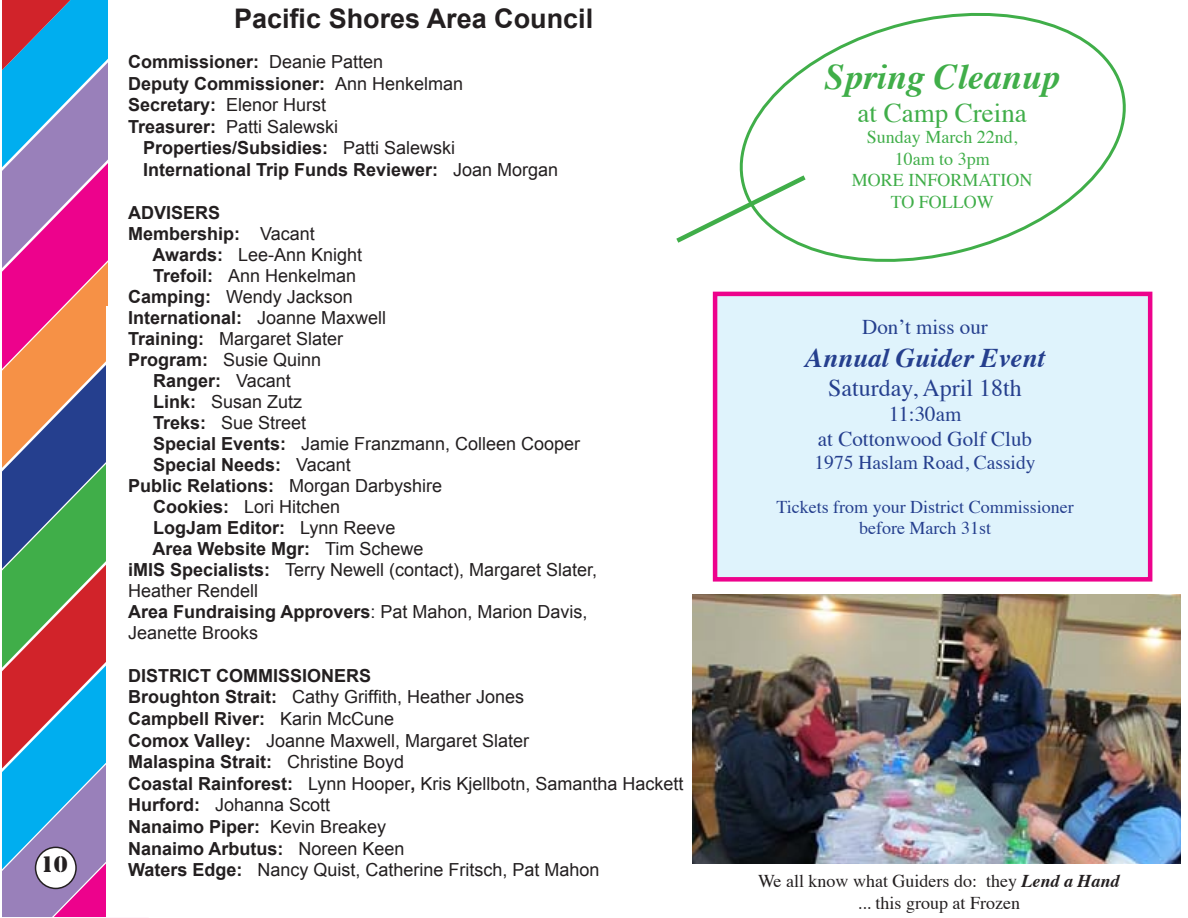
<style>
.page{position:relative;width:1188px;height:918px;background:#fff}
.page>*{position:absolute;margin:0;border:0;box-sizing:border-box;transform-origin:0 0}
.t1{font:italic 700 36px "Times";color:#40ae49}
.t2{font:700 27px "Arial";color:#231f20}
.t3{font:italic 700 27px "Times";color:#253f8e}
.t4{font:27px "Times";color:#40ae49}
.t5{font:24px "Times";color:#253f8e}
.t6{font:21px "Times";color:#253f8e}
.t7{font:21px "Stencil Std";color:#231f20}
.t8{font:19.5px "Times";color:#253f8e}
.t9{font:18px/21px "Arial";color:#231f20}
.t10{font:700 18px/21.6px "Arial";color:#231f20}
.t11{font:18px "Times";color:#231f20}
.t12{font:18px "Times";color:#253f8e}
.t13{font:18px "Times";color:#40ae49}
.s1{font-weight:400}
.s2{font-weight:700}
.s3{font-weight:700;font-style:italic}
</style>
<div class="page">
<svg style="left:739px;top:12px;width:387px;height:250px"></svg>
<div style="left:713px;top:292px;width:439px;height:290px;background:#dff3fc;border:4px solid #ed028c"></div>
<svg style="left:2px;top:571px;width:104px;height:44px;fill:#40ae49"></svg>
<svg style="left:2px;top:371px;width:104px;height:200px"></svg>
<svg style="left:2px;top:871px;width:104px;height:46px;fill:#9980ba"></svg>
<svg style="left:2px;top:615px;width:104px;height:256px"></svg>
<svg style="left:2px;top:169px;width:106px;height:202px"></svg>
<svg style="left:2px;top:0;width:106px;height:169px"></svg>
<div style="left:106px;top:307px;width:49px;height:610px;background:#fff"></div>
<div style="left:36px;top:847px;width:40px;height:41px;background:#fff;border-radius:50%"></div>
<div style="left:35px;top:847px;width:42px;height:42px;border:2px solid #231f20;border-radius:50%"></div>
<img style="left:693px;top:594px;width:487px;height:270px">
<svg style="left:676px;top:171px;width:135px;height:76px"></svg>
<p class="t7" style="left:41px;top:851px;width:28px">10</p>
<p class="t2" style="left:234px;top:1px;width:361px">Pacific Shores Area Council</p>
<p class="t10" style="left:128px;top:51px;width:337px">Commissioner: <span class="s1">Deanie Patten<br></span>Deputy Commissioner: <span class="s1">Ann Henkelman</span></p>
<p class="t9" style="left:128px;top:94px;width:200px"><span class="s2">Secretary:</span> Elenor Hurst</p>
<p class="t9" style="left:128px;top:116px;width:212px"><span class="s2">Treasurer:</span> Patti Salewski</p>
<p class="t10" style="left:143px;top:138px;width:314px">Properties/Subsidies: <span class="s1">Patti Salewski</span></p>
<p class="t10" style="left:143px;top:159px;width:417px">International Trip Funds Reviewer: <span class="s1">Joan Morgan</span></p>
<p class="t10" style="left:128px;top:202px;width:94px">ADVISERS</p>
<p class="t10" style="left:128px;top:223px;width:188px">Membership: <span class="s1">Vacant</span></p>
<p class="t9" style="left:152px;top:244px;width:211px"><span class="s2">Awards:</span> Lee-Ann Knight</p>
<p class="t9" style="left:153px;top:265px;width:205px"><span class="s2">Trefoil:</span> Ann Henkelman</p>
<p class="t9" style="left:128px;top:286px;width:226px"><span class="s2">Camping:</span> Wendy Jackson</p>
<p class="t10" style="left:128px;top:307px;width:260px">International: <span class="s1">Joanne Maxwell</span></p>
<p class="t9" style="left:128px;top:328px;width:217px"><span class="s2">Training:</span> Margaret Slater</p>
<p class="t9" style="left:128px;top:349px;width:195px"><span class="s2">Program:</span> Susie Quinn</p>
<p class="t10" style="left:153px;top:370px;width:139px">Ranger: <span class="s1">Vacant</span></p>
<p class="t9" style="left:153px;top:391px;width:151px"><span class="s2">Link:</span> Susan Zutz</p>
<p class="t9" style="left:153px;top:412px;width:155px"><span class="s2">Treks:</span> Sue Street</p>
<p class="t9" style="left:153px;top:433px;width:429px"><span class="s2">Special Events:</span> Jamie Franzmann, Colleen Cooper</p>
<p class="t10" style="left:153px;top:454px;width:199px">Special Needs: <span class="s1">Vacant</span></p>
<p class="t10" style="left:128px;top:475px;width:316px">Public Relations: <span class="s1">Morgan Darbyshire</span></p>
<p class="t9" style="left:153px;top:496px;width:189px"><span class="s2">Cookies:</span> Lori Hitchen</p>
<p class="t10" style="left:153px;top:517px;width:244px">LogJam Editor: <span class="s1">Lynn Reeve</span></p>
<p class="t10" style="left:152px;top:538px;width:273px">Area Website Mgr: <span class="s1">Tim Schewe</span></p>
<p class="t9" style="left:128px;top:559px;width:471px"><span class="s2">iMIS Specialists:</span> Terry Newell (contact), Margaret Slater,<br>Heather Rendell</p>
<p class="t10" style="left:128px;top:601px;width:461px">Area Fundraising Approvers<span class="s1">: Pat Mahon, Marion Davis,</span></p>
<p class="t9" style="left:128px;top:622px;width:132px">Jeanette Brooks</p>
<p class="t10" style="left:128px;top:665px;width:245px">DISTRICT COMMISSIONERS</p>
<p class="t9" style="left:128px;top:687px;width:398px"><span class="s2">Broughton Strait:</span> Cathy Griffith, Heather Jones</p>
<p class="t10" style="left:128px;top:708px;width:268px">Campbell River: <span class="s1">Karin McCune</span></p>
<p class="t9" style="left:128px;top:730px;width:403px"><span class="s2">Comox Valley:</span> Joanne Maxwell, Margaret Slater</p>
<p class="t10" style="left:128px;top:752px;width:278px">Malaspina Strait: <span class="s1">Christine Boyd</span></p>
<p class="t9" style="left:128px;top:773px;width:557px"><span class="s2">Coastal Rainforest:</span> Lynn Hooper<span class="s2">,</span> Kris Kjellbotn, Samantha Hackett</p>
<p class="t9" style="left:128px;top:795px;width:204px"><span class="s2">Hurford:</span> Johanna Scott</p>
<p class="t10" style="left:128px;top:816px;width:260px">Nanaimo Piper: <span class="s1">Kevin Breakey</span></p>
<p class="t10" style="left:128px;top:838px;width:278px">Nanaimo Arbutus: <span class="s1">Noreen Keen</span></p>
<p class="t9" style="left:128px;top:859px;width:473px"><span class="s2">Waters Edge:</span> Nancy Quist, Catherine Fritsch, Pat Mahon</p>
<p class="t1" style="left:825px;top:43px;width:237px">Spring Cleanup</p>
<p class="t4" style="left:857px;top:87px;width:171px">at Camp Creina</p>
<p class="t13" style="left:867px;top:120px;width:152px">Sunday March 22nd,</p>
<p class="t13" style="left:895px;top:142px;width:97px">10am to 3pm</p>
<p class="t13" style="left:852px;top:163px;width:182px">MORE INFORMATION</p>
<p class="t13" style="left:891px;top:185px;width:105px">TO FOLLOW</p>
<p class="t6" style="left:862px;top:308px;width:127px">Don’t miss our</p>
<p class="t3" style="left:805px;top:332px;width:242px">Annual Guider Event</p>
<p class="t5" style="left:828px;top:365px;width:195px">Saturday, April 18th</p>
<p class="t6" style="left:889px;top:394px;width:74px">11:30am</p>
<p class="t6" style="left:818px;top:419px;width:216px">at Cottonwood Golf Club</p>
<p class="t8" style="left:815px;top:445px;width:222px">1975 Haslam Road, Cassidy</p>
<p class="t12" style="left:776px;top:490px;width:299px">Tickets from your District Commissioner</p>
<p class="t12" style="left:859px;top:511px;width:133px">before March 31st</p>
<p class="t11" style="left:758px;top:864px;width:363px">We all know what Guiders do: they <span class="s3">Lend a Hand</span></p>
<p class="t11" style="left:858px;top:886px;width:164px">... this group at Frozen</p>
</div>
